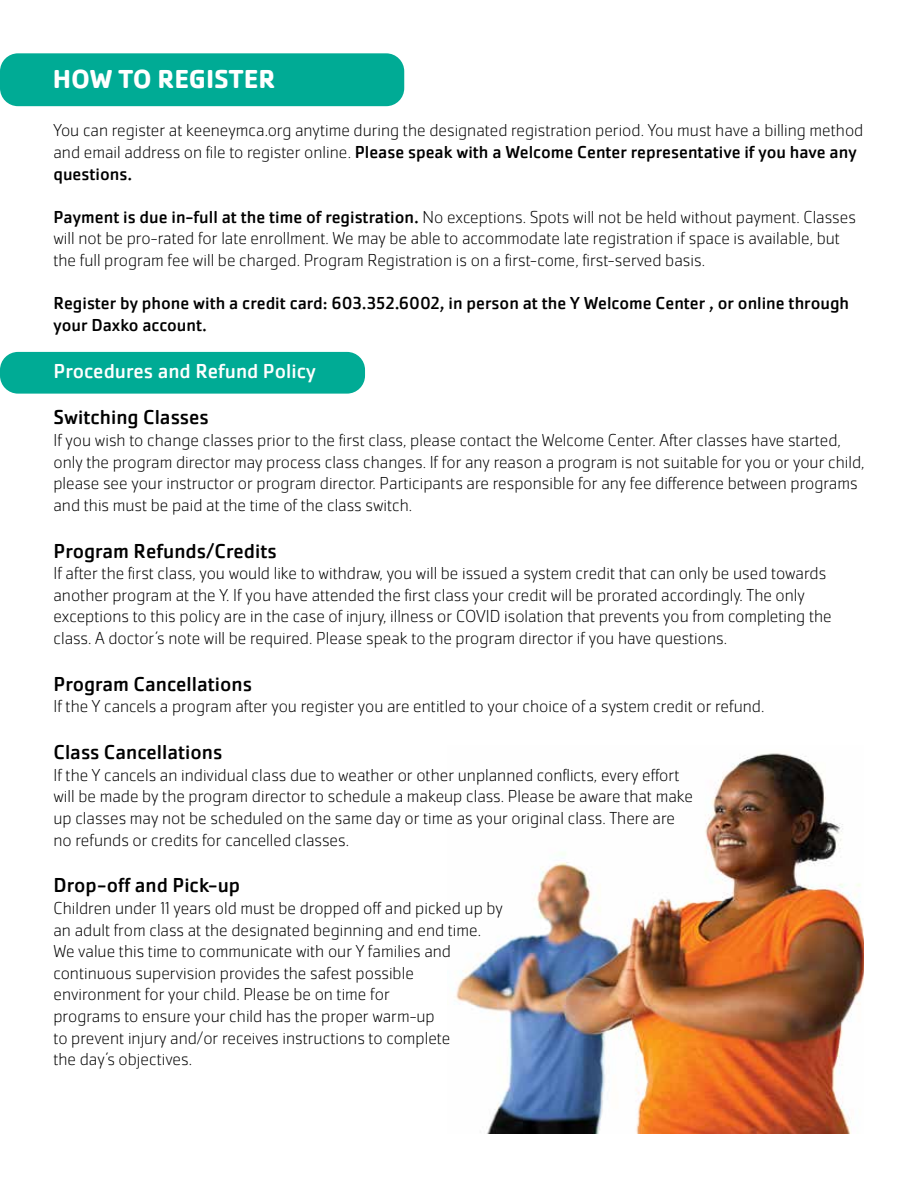
<style>
.page{position:relative;width:918px;height:1188px;background:#fff}
.page>*{position:absolute;margin:0;border:0;box-sizing:border-box;transform-origin:0 0}
.t1{font:700 27px "Cachet Pro";color:#fff}
.t2{font:21px "Cachet Pro";color:#000}
.t3{font:21px "Cachet Pro";color:#fff}
.t4{font:200 18px/21.6px "Cachet Pro";color:#000}
.t5{font:18px/21.6px "Cachet Pro";color:#000}
.s1{font-weight:400}
</style>
<div class="page">
<div style="left:0;top:352px;width:365px;height:42px;background:#00ab95;border-radius:18px"></div>
<img style="left:454px;top:753px;width:410px;height:381px">
<div style="left:0;top:53px;width:404px;height:53px;background:#00ab95;border-radius:18px"></div>
<h1 class="t1" style="left:53px;top:62px;width:224px">HOW TO REGISTER</h1>
<p class="t4" style="left:53px;top:120px;width:811px">You can register at keeneymca.org anytime during the designated registration period. You must have a billing method and email address on file to register online. <span class="s1">Please speak with a Welcome Center representative if you have any questions.</span></p>
<p class="t4" style="left:53px;top:206px;width:804px"><span class="s1">Payment is due in-full at the time of registration.</span> No exceptions. Spots will not be held without payment. Classes will not be pro-rated for late enrollment. We may be able to accommodate late registration if space is available, but the full program fee will be charged. Program Registration is on a first-come, first-served basis.</p>
<p class="t5" style="left:53px;top:293px;width:797px">Register by phone with a credit card: 603.352.6002, in person at the Y Welcome Center , or online through your Daxko account.</p>
<p class="t3" style="left:53px;top:358px;width:264px">Procedures and Refund Policy</p>
<p class="t2" style="left:53px;top:405px;width:157px">Switching Classes</p>
<p class="t4" style="left:53px;top:430px;width:813px">If you wish to change classes prior to the first class, please contact the Welcome Center. After classes have started, only the program director may process class changes. If for any reason a program is not suitable for you or your child, please see your instructor or program director. Participants are responsible for any fee difference between programs and this must be paid at the time of the class switch.</p>
<p class="t2" style="left:53px;top:538px;width:225px">Program Refunds/Credits</p>
<p class="t4" style="left:53px;top:563px;width:780px">If after the first class, you would like to withdraw, you will be issued a system credit that can only be used towards another program at the Y. If you have attended the first class your credit will be prorated accordingly. The only exceptions to this policy are in the case of injury, illness or COVID isolation that prevents you from completing the class. A doctor’s note will be required. Please speak to the program director if you have questions.</p>
<p class="t2" style="left:53px;top:672px;width:200px">Program Cancellations</p>
<p class="t4" style="left:53px;top:696px;width:712px">If the Y cancels a program after you register you are entitled to your choice of a system credit or refund.</p>
<p class="t2" style="left:53px;top:740px;width:170px">Class Cancellations</p>
<p class="t4" style="left:53px;top:764px;width:641px">If the Y cancels an individual class due to weather or other unplanned conflicts, every effort will be made by the program director to schedule a makeup class. Please be aware that make up classes may not be scheduled on the same day or time as your original class. There are no refunds or credits for cancelled classes.</p>
<p class="t2" style="left:53px;top:873px;width:188px">Drop-off and Pick-up</p>
<p class="t4" style="left:53px;top:898px;width:451px">Children under 11 years old must be dropped off and picked up by an adult from class at the designated beginning and end time.<br>We value this time to communicate with our Y families and continuous supervision provides the safest possible environment for your child. Please be on time for<br>programs to ensure your child has the proper warm-up<br>to prevent injury and/or receives instructions to complete<br>the day’s objectives.</p>
</div>
